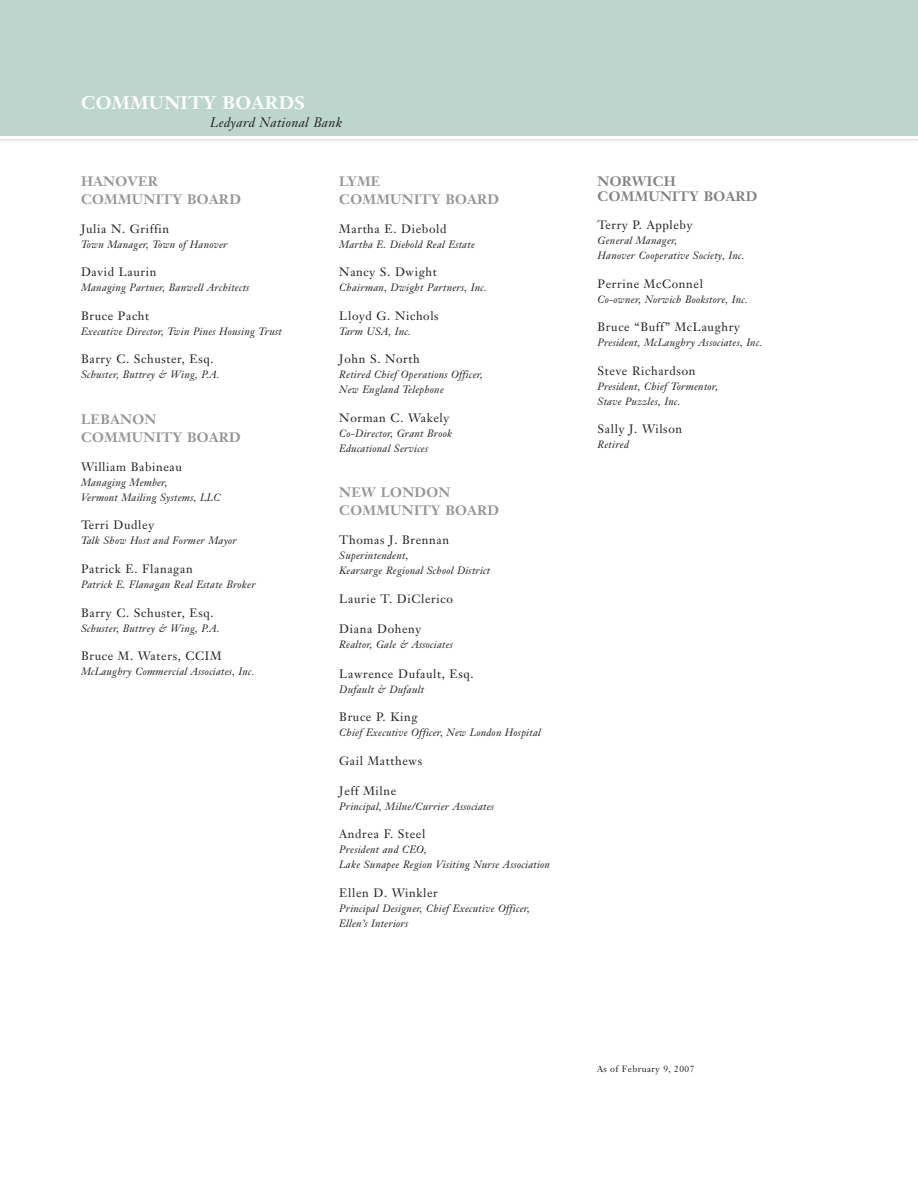
<style>
.page{position:relative;width:918px;height:1188px;background:#fff}
.page>*{position:absolute;margin:0;border:0;box-sizing:border-box;transform-origin:0 0}
.t1{font:700 18px "Janson Text";letter-spacing:.03em;color:#fff}
.t2{font:700 13.5px/18px "Janson Text";letter-spacing:.03em;color:#939598}
.t3{font:700 13.5px/15px "Janson Text";letter-spacing:.03em;color:#808284}
.t4{font:italic 13.5px "Janson Text";letter-spacing:.025em;color:#231f20}
.t5{font:12px "Janson Text";letter-spacing:.05em;color:#231f20}
.t6{font:italic 10.5px/15px "Janson Text";letter-spacing:.025em;color:#231f20}
.t7{font:9px "Janson Text";letter-spacing:.05em;color:#231f20}
</style>
<div class="page">
<div style="left:0;top:0;width:918px;height:136px;background:#bcd6cd"></div>
<hr style="left:0;top:139px;width:918px;height:1px;background:#d1d2d4">
<h1 class="t1" style="left:81px;top:95px;width:225px">COMMUNITY BOARDS</h1>
<p class="t4" style="left:210px;top:117px;width:134px">Ledyard National Bank</p>
<p class="t2" style="left:81px;top:173px;width:161px">HANOVER<br>COMMUNITY BOARD</p>
<p class="t5" style="left:81px;top:224px;width:90px">Julia N. Griffin</p>
<p class="t6" style="left:81px;top:238px;width:148px">Town Manager, Town of Hanover</p>
<p class="t5" style="left:81px;top:267px;width:77px">David Laurin</p>
<p class="t6" style="left:81px;top:281px;width:170px">Managing Partner, Banwell Architects</p>
<p class="t5" style="left:81px;top:311px;width:70px">Bruce Pacht</p>
<p class="t6" style="left:81px;top:325px;width:202px">Executive Director, Twin Pines Housing Trust</p>
<p class="t5" style="left:81px;top:354px;width:134px">Barry C. Schuster, Esq.</p>
<p class="t6" style="left:81px;top:368px;width:140px">Schuster, Buttrey &amp; Wing, P.A.</p>
<p class="t2" style="left:81px;top:411px;width:161px">LEBANON<br>COMMUNITY BOARD</p>
<p class="t5" style="left:81px;top:462px;width:103px">William Babineau</p>
<p class="t6" style="left:81px;top:476px;width:141px">Managing Member,<br>Vermont Mailing Systems, LLC</p>
<p class="t5" style="left:81px;top:520px;width:75px">Terri Dudley</p>
<p class="t6" style="left:81px;top:534px;width:157px">Talk Show Host and Former Mayor</p>
<p class="t5" style="left:81px;top:564px;width:113px">Patrick E. Flanagan</p>
<p class="t6" style="left:81px;top:578px;width:176px">Patrick E. Flanagan Real Estate Broker</p>
<p class="t5" style="left:81px;top:608px;width:134px">Barry C. Schuster, Esq.</p>
<p class="t6" style="left:81px;top:622px;width:140px">Schuster, Buttrey &amp; Wing, P.A.</p>
<p class="t5" style="left:81px;top:651px;width:142px">Bruce M. Waters, CCIM</p>
<p class="t6" style="left:81px;top:665px;width:175px">McLaughry Commercial Associates, Inc.</p>
<p class="t2" style="left:339px;top:173px;width:161px">LYME<br>COMMUNITY BOARD</p>
<p class="t5" style="left:339px;top:224px;width:109px">Martha E. Diebold</p>
<p class="t6" style="left:339px;top:238px;width:137px">Martha E. Diebold Real Estate</p>
<p class="t5" style="left:339px;top:267px;width:99px">Nancy S. Dwight</p>
<p class="t6" style="left:339px;top:281px;width:149px">Chairman, Dwight Partners, Inc.</p>
<p class="t5" style="left:339px;top:311px;width:101px">Lloyd G. Nichols</p>
<p class="t6" style="left:339px;top:325px;width:73px">Tarm USA, Inc.</p>
<p class="t5" style="left:339px;top:354px;width:82px">John S. North</p>
<p class="t6" style="left:339px;top:368px;width:145px">Retired Chief Operations Officer,<br>New England Telephone</p>
<p class="t5" style="left:339px;top:413px;width:112px">Norman C. Wakely</p>
<p class="t6" style="left:339px;top:427px;width:114px">Co-Director, Grant Brook<br>Educational Services</p>
<p class="t2" style="left:339px;top:485px;width:161px">NEW LONDON<br>COMMUNITY BOARD</p>
<p class="t5" style="left:339px;top:535px;width:111px">Thomas J. Brennan</p>
<p class="t6" style="left:339px;top:549px;width:152px">Superintendent,<br>Kearsarge Regional School District</p>
<p class="t5" style="left:339px;top:594px;width:115px">Laurie T. DiClerico</p>
<p class="t5" style="left:339px;top:624px;width:84px">Diana Doheny</p>
<p class="t6" style="left:339px;top:638px;width:115px">Realtor, Gale &amp; Associates</p>
<p class="t5" style="left:339px;top:669px;width:136px">Lawrence Dufault, Esq.</p>
<p class="t6" style="left:339px;top:683px;width:86px">Dufault &amp; Dufault</p>
<p class="t5" style="left:339px;top:712px;width:80px">Bruce P. King</p>
<p class="t6" style="left:339px;top:726px;width:203px">Chief Executive Officer, New London Hospital</p>
<p class="t5" style="left:339px;top:756px;width:84px">Gail Matthews</p>
<p class="t5" style="left:339px;top:786px;width:59px">Jeff Milne</p>
<p class="t6" style="left:339px;top:800px;width:156px">Principal, Milne/Currier Associates</p>
<p class="t5" style="left:339px;top:829px;width:88px">Andrea F. Steel</p>
<p class="t6" style="left:339px;top:843px;width:212px">President and CEO,<br>Lake Sunapee Region Visiting Nurse Association</p>
<p class="t5" style="left:339px;top:888px;width:100px">Ellen D. Winkler</p>
<p class="t6" style="left:339px;top:902px;width:192px">Principal Designer, Chief Executive Officer,<br>Ellen’s Interiors</p>
<p class="t3" style="left:598px;top:175px;width:161px">NORWICH<br>COMMUNITY BOARD</p>
<p class="t5" style="left:598px;top:220px;width:96px">Terry P. Appleby</p>
<p class="t6" style="left:598px;top:234px;width:148px">General Manager,<br>Hanover Cooperative Society, Inc.</p>
<p class="t5" style="left:598px;top:279px;width:107px">Perrine McConnel</p>
<p class="t6" style="left:598px;top:293px;width:152px">Co-owner, Norwich Bookstore, Inc.</p>
<p class="t5" style="left:598px;top:322px;width:144px">Bruce “Buff” McLaughry</p>
<p class="t6" style="left:598px;top:336px;width:166px">President, McLaughry Associates, Inc.</p>
<p class="t5" style="left:598px;top:366px;width:99px">Steve Richardson</p>
<p class="t6" style="left:598px;top:380px;width:122px">President, Chief Tormentor,<br>Stave Puzzles, Inc.</p>
<p class="t5" style="left:598px;top:424px;width:86px">Sally J. Wilson</p>
<p class="t6" style="left:598px;top:438px;width:33px">Retired</p>
<p class="t7" style="left:597px;top:1065px;width:99px">As of February 9, 2007</p>
</div>
